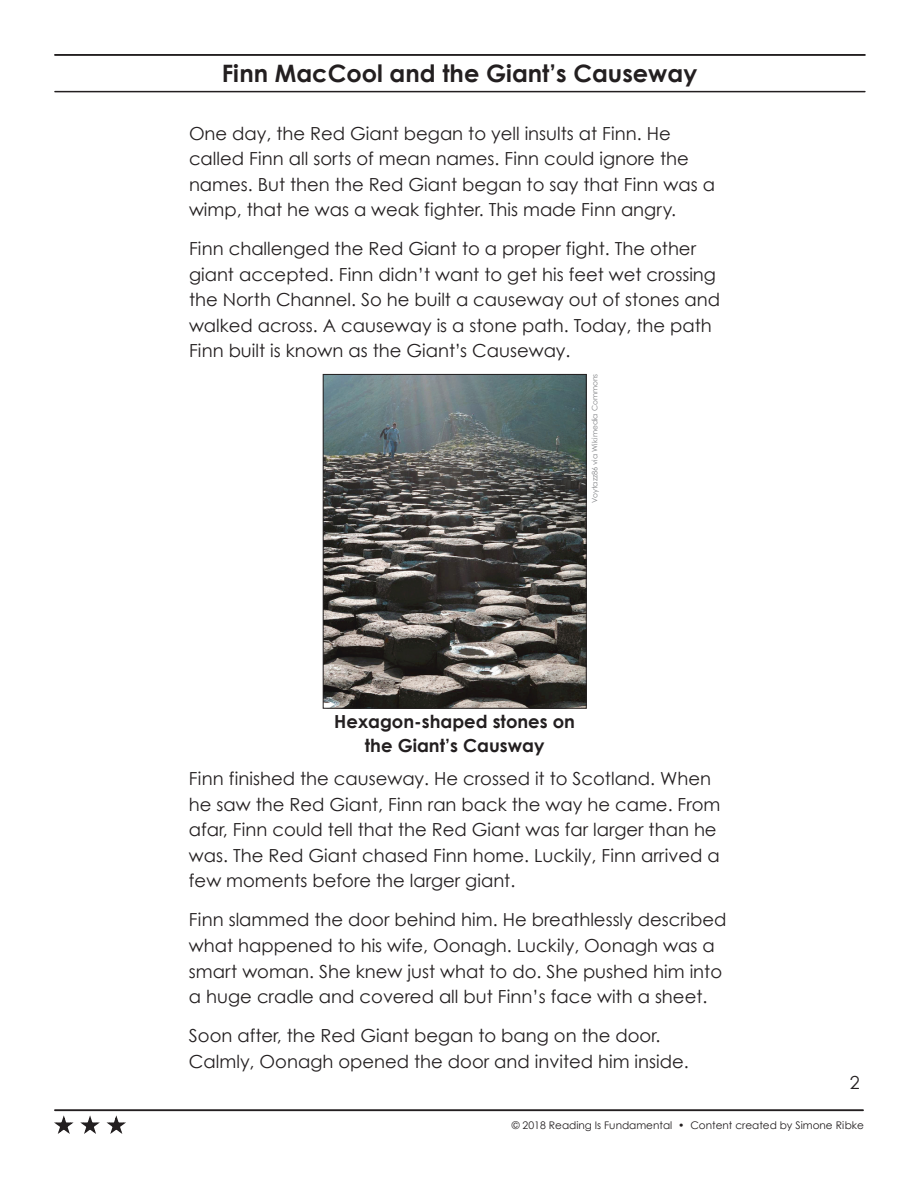
<style>
.page{position:relative;width:918px;height:1188px;background:#fff}
.page>*{position:absolute;margin:0;border:0;box-sizing:border-box;transform-origin:0 0}
.t1{font:700 24px "Century Gothic";color:#231f20}
.t2{font:18px/25.5px "Century Gothic";color:#231f20}
.t3{font:700 18px/24px "Century Gothic";color:#231f20;text-align:center}
.t4{font:10.5px "Century Gothic";color:#231f20}
.t5{font:7.5px "Century Gothic";color:#808285}
</style>
<div class="page">
<hr style="left:55px;top:54px;width:810px;height:2px;background:#231f20">
<hr style="left:55px;top:91px;width:810px;height:1px;background:#231f20">
<svg style="left:54px;top:1116px;width:72px;height:18px"></svg>
<hr style="left:55px;top:1109px;width:808px;height:2px;background:#231f20">
<img style="left:325px;top:376px;width:260px;height:331px">
<div style="left:323px;top:374px;width:264px;height:335px;border:1px solid #231f20"></div>
<h1 class="t1" style="left:222px;top:58px;width:477px">Finn MacCool and the Giant’s Causeway</h1>
<p class="t2" style="left:189px;top:120px;width:528px">One day, the Red Giant began to yell insults at Finn. He called Finn all sorts of mean names. Finn could ignore the names. But then the Red Giant began to say that Finn was a wimp, that he was a weak fighter. This made Finn angry.</p>
<p class="t2" style="left:189px;top:236px;width:533px">Finn challenged the Red Giant to a proper fight. The other giant accepted. Finn didn’t want to get his feet wet crossing the North Channel. So he built a causeway out of stones and walked across. A causeway is a stone path. Today, the path Finn built is known as the Giant’s Causeway.</p>
<p class="t5" style="left:590px;top:503px;width:130px;rotate:-90deg">Voytazz86 via Wikimedia Commons</p>
<p class="t3" style="left:334px;top:709px;width:242px">Hexagon-shaped stones on the Giant’s Causway</p>
<p class="t2" style="left:189px;top:766px;width:533px">Finn finished the causeway. He crossed it to Scotland. When he saw the Red Giant, Finn ran back the way he came. From afar, Finn could tell that the Red Giant was far larger than he was. The Red Giant chased Finn home. Luckily, Finn arrived a few moments before the larger giant.</p>
<p class="t2" style="left:189px;top:907px;width:539px">Finn slammed the door behind him. He breathlessly described what happened to his wife, Oonagh. Luckily, Oonagh was a smart woman. She knew just what to do. She pushed him into a huge cradle and covered all but Finn’s face with a sheet.</p>
<p class="t2" style="left:189px;top:1023px;width:501px">Soon after, the Red Giant began to bang on the door.<br>Calmly, Oonagh opened the door and invited him inside.</p>
<p class="t2" style="left:850px;top:1069px;width:11px">2</p>
<p class="t4" style="left:512px;top:1118px;width:354px">© 2018 Reading Is Fundamental • Content created by Simone Ribke</p>
</div>
